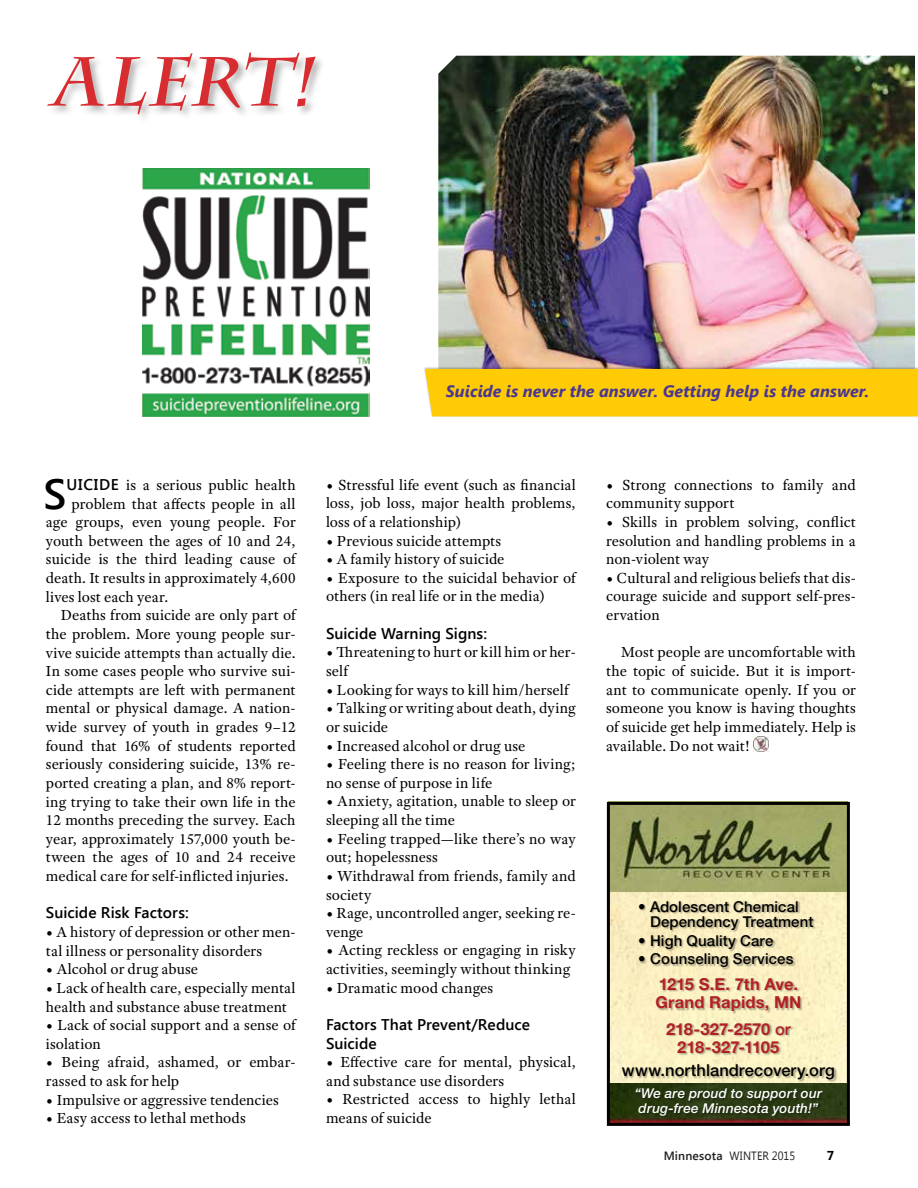
<style>
.page{position:relative;width:918px;height:1188px;background:#fff}
.page>*{position:absolute;margin:0;border:0;box-sizing:border-box;transform-origin:0 0}
.t1{font:600 42.15px "Segoe UI";color:#000}
.t2{font:700 16.5px/18px "Helvetica Neue LT Std";letter-spacing:.005em;color:#b12024}
.t3{font:italic 700 16.5px "Segoe UI";color:#4a3693}
.t4{font:500 16.5px "Helvetica Neue LT Std";letter-spacing:.005em;color:#000}
.t5{font:15.6px/18.6px "Adobe Text Pro";letter-spacing:.005em;color:#000}
.t6{font:600 15.6px/18.6px "Segoe UI";letter-spacing:.005em;color:#000}
.t7{font:500 15px/15px "Helvetica Neue LT Std";letter-spacing:.01em;color:#000}
.t8{font:italic 500 13.5px/14.2px "Helvetica Neue LT Std";letter-spacing:.015em;color:#fff}
.t9{font:700 12.9px "Segoe UI";color:#000}
.t10{font:12px "Segoe UI";letter-spacing:.005em;color:#221f20;scale:.9 1}
.s1{font-family:"Segoe UI";font-weight:600}
.s2{font-weight:500}
.s3{font-weight:600}
</style>
<div class="page">
<svg style="left:47px;top:52px;width:269px;height:62px"></svg>
<img style="left:753px;top:737px;width:15px;height:15px">
<img style="left:142px;top:169px;width:227px;height:247px">
<img style="left:438px;top:56px;width:477px;height:310px">
<div style="left:424px;top:366px;width:494px;height:51px;background:#000;opacity:.27"></div>
<div style="left:425px;top:369px;width:493px;height:47px;background:#ffcb05"></div>
<img style="left:611px;top:891px;width:235px;height:192px">
<img style="left:611px;top:1083px;width:235px;height:39px">
<img style="left:611px;top:806px;width:235px;height:85px">
<div style="left:607px;top:802px;width:243px;height:324px;border:3px solid #000"></div>
<div style="left:656px;top:978px;width:147px;height:36px;background:#000;opacity:.32"></div>
<div style="left:666px;top:1023px;width:128px;height:32px;background:#000;opacity:.32"></div>
<div style="left:636px;top:1089px;width:189px;height:30px;background:#000;opacity:.32"></div>
<div style="left:639px;top:901px;width:177px;height:69px;background:#000;opacity:.32"></div>
<div style="left:622px;top:1065px;width:215px;height:17px;background:#000;opacity:.32"></div>
<p class="t3" style="left:446px;top:379px;width:425px">Suicide is never the answer. Getting help is the answer.</p>
<h1 class="t1" style="left:44px;top:464px;width:24px">S</h1>
<p class="t5" style="left:67px;top:475px;width:231px"><span class="s1">UICIDE</span> is a serious public health</p>
<p class="t5" style="left:72px;top:494px;width:226px">problem that affects people in all</p>
<p class="t5" style="left:46px;top:513px;width:251px">age groups, even young people. For</p>
<p class="t5" style="left:46px;top:531px;width:251px">youth between the ages of 10 and 24,</p>
<p class="t5" style="left:46px;top:550px;width:251px">suicide is the third leading cause of</p>
<p class="t5" style="left:46px;top:568px;width:251px">death. It results in approximately 4,600</p>
<p class="t5" style="left:46px;top:587px;width:124px">lives lost each year.</p>
<p class="t5" style="left:61px;top:606px;width:236px">Deaths from suicide are only part of</p>
<p class="t5" style="left:46px;top:624px;width:251px">the problem. More young people sur-</p>
<p class="t5" style="left:46px;top:643px;width:251px">vive suicide attempts than actually die.</p>
<p class="t5" style="left:46px;top:662px;width:251px">In some cases people who survive sui-</p>
<p class="t5" style="left:46px;top:680px;width:251px">cide attempts are left with permanent</p>
<p class="t5" style="left:46px;top:699px;width:251px">mental or physical damage. A nation-</p>
<p class="t5" style="left:46px;top:718px;width:251px">wide survey of youth in grades 9–12</p>
<p class="t5" style="left:46px;top:736px;width:251px">found that 16% of students reported</p>
<p class="t5" style="left:46px;top:755px;width:251px">seriously considering suicide, 13% re-</p>
<p class="t5" style="left:46px;top:773px;width:251px">ported creating a plan, and 8% report-</p>
<p class="t5" style="left:46px;top:792px;width:251px">ing trying to take their own life in the</p>
<p class="t5" style="left:46px;top:811px;width:251px">12 months preceding the survey. Each</p>
<p class="t5" style="left:46px;top:829px;width:251px">year, approximately 157,000 youth be-</p>
<p class="t5" style="left:46px;top:848px;width:251px">tween the ages of 10 and 24 receive</p>
<p class="t5" style="left:46px;top:867px;width:244px">medical care for self-inflicted injuries.</p>
<p class="t6" style="left:46px;top:903px;width:144px">Suicide Risk Factors:</p>
<p class="t5" style="left:46px;top:922px;width:251px">• A history of depression or other men&shy;tal illness or personality disorders</p>
<p class="t5" style="left:46px;top:960px;width:154px">• Alcohol or drug abuse</p>
<p class="t5" style="left:46px;top:978px;width:251px">• Lack of health care, especially mental health and substance abuse treatment</p>
<p class="t5" style="left:46px;top:1016px;width:251px">• Lack of social support and a sense of isolation</p>
<p class="t5" style="left:46px;top:1053px;width:251px">• Being afraid, ashamed, or embar&shy;rassed to ask for help</p>
<p class="t5" style="left:46px;top:1090px;width:234px">• Impulsive or aggressive tendencies</p>
<p class="t5" style="left:46px;top:1109px;width:201px">• Easy access to lethal methods</p>
<p class="t5" style="left:326px;top:475px;width:251px;text-align:justify">• Stressful life event (such as financial loss, job loss, major health problems, loss of a relationship)</p>
<p class="t5" style="left:326px;top:531px;width:177px">• Previous suicide attempts</p>
<p class="t5" style="left:326px;top:550px;width:180px">• A family history of suicide</p>
<p class="t5" style="left:326px;top:568px;width:251px">• Exposure to the suicidal behavior of others (in real life or in the media)</p>
<p class="t6" style="left:326px;top:623px;width:163px">Suicide Warning Signs:</p>
<p class="t5" style="left:326px;top:643px;width:251px">• Threatening to hurt or kill him or her&shy;self</p>
<p class="t5" style="left:326px;top:680px;width:244px">• Looking for ways to kill him/herself</p>
<p class="t5" style="left:326px;top:699px;width:251px">• Talking or writing about death, dying or suicide</p>
<p class="t5" style="left:326px;top:736px;width:201px">• Increased alcohol or drug use</p>
<p class="t5" style="left:326px;top:755px;width:251px">• Feeling there is no reason for living; no sense of purpose in life</p>
<p class="t5" style="left:326px;top:792px;width:251px">• Anxiety, agitation, unable to sleep or sleeping all the time</p>
<p class="t5" style="left:326px;top:829px;width:251px">• Feeling trapped—like there’s no way out; hopelessness</p>
<p class="t5" style="left:326px;top:866px;width:251px">• Withdrawal from friends, family and society</p>
<p class="t5" style="left:326px;top:904px;width:251px">• Rage, uncontrolled anger, seeking re&shy;venge</p>
<p class="t5" style="left:326px;top:941px;width:251px">• Acting reckless or engaging in risky activities, seemingly without thinking</p>
<p class="t5" style="left:326px;top:978px;width:169px">• Dramatic mood changes</p>
<p class="t6" style="left:326px;top:1014px;width:206px">Factors That Prevent/Reduce<br>Suicide</p>
<p class="t5" style="left:326px;top:1053px;width:251px">• Effective care for mental, physical, and substance use disorders</p>
<p class="t5" style="left:326px;top:1090px;width:251px">• Restricted access to highly lethal means of suicide</p>
<p class="t5" style="left:606px;top:475px;width:251px">• Strong connections to family and community support</p>
<p class="t5" style="left:606px;top:512px;width:251px;text-align:justify">• Skills in problem solving, conflict resolution and handling problems in a non-violent way</p>
<p class="t5" style="left:606px;top:568px;width:251px;text-align:justify">• Cultural and religious beliefs that dis&shy;courage suicide and support self-pres&shy;ervation</p>
<p class="t5" style="left:606px;top:643px;width:251px;text-align:justify;text-indent:15px">Most people are uncomfortable with the topic of suicide. But it is import&shy;ant to communicate openly. If you or someone you know is having thoughts of suicide get help immediately. Help is available. Do not wait!</p>
<p class="t7" style="left:650px;top:899px;width:165px;text-indent:-12px">• Adolescent Chemical<br>Dependency Treatment</p>
<p class="t7" style="left:638px;top:933px;width:137px">• High Quality Care</p>
<p class="t7" style="left:638px;top:952px;width:157px">• Counseling Services</p>
<p class="t2" style="left:655px;top:975px;width:148px">1215 S.E. 7th Ave.<br>Grand Rapids, MN</p>
<p class="t2" style="left:666px;top:1019px;width:126px;text-align:center">218-327-2570 <span class="s2">or<br></span>218-327-1105</p>
<p class="t8" style="left:635px;top:1086px;width:189px">“We are proud to support our drug-free Minnesota youth!”</p>
<p class="t4" style="left:622px;top:1060px;width:214px">www.northlandrecovery.org</p>
<p class="t10" style="left:664px;top:1147px;width:147px"><span class="s3">Minnesota</span> WINTER 2015</p>
<p class="t9" style="left:827px;top:1146px;width:9px">7</p>
</div>
